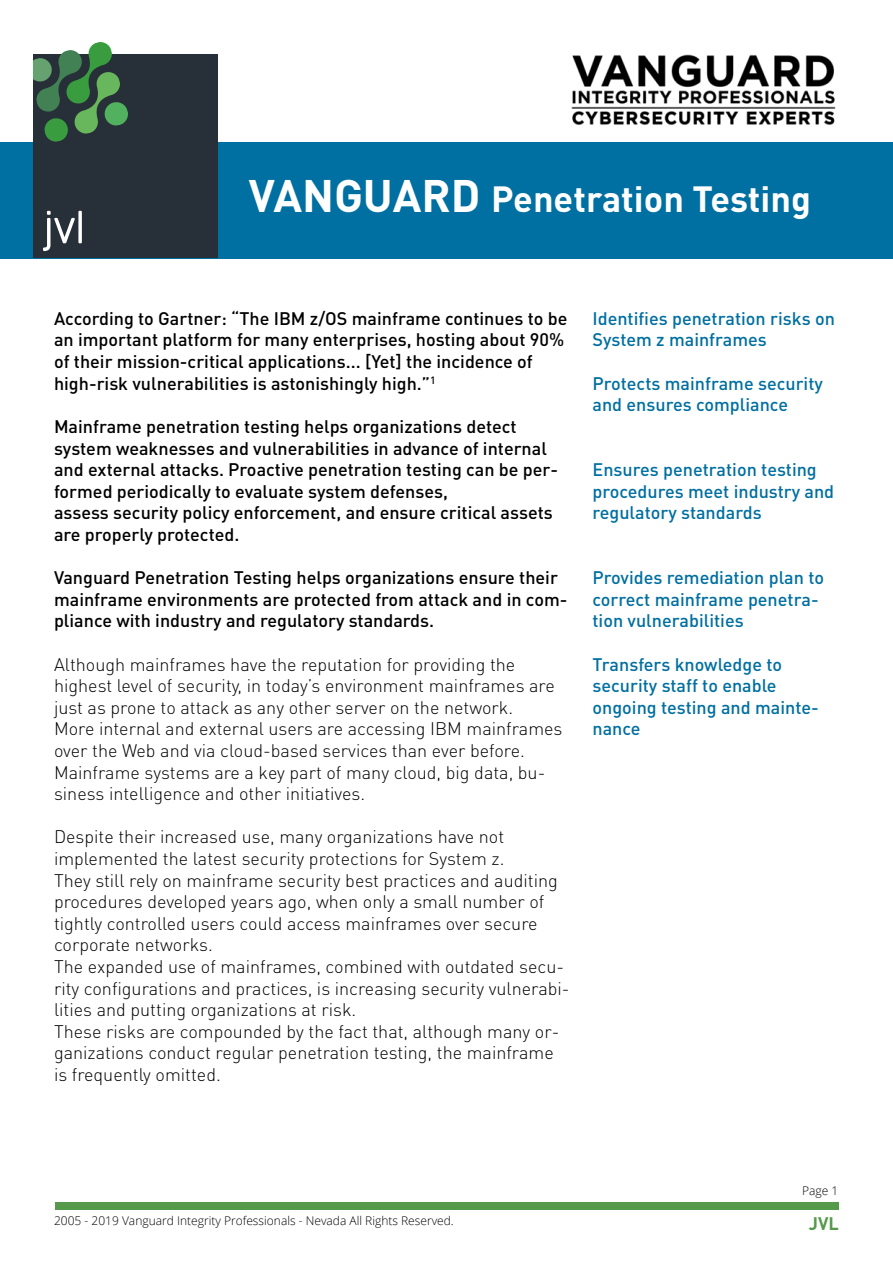
<style>
.page{position:relative;width:893px;height:1263px;background:#fff}
.page>*{position:absolute;margin:0;border:0;box-sizing:border-box;transform-origin:0 0}
.t1{font:700 36px "DIN Pro";color:#fff}
.t2{font:300 18px/21.6px "DIN Pro";color:#000}
.t3{font:500 18px/21.6px "DIN Pro";color:#000}
.t4{font:500 18px/21.6px "DIN Pro";color:#006fa1}
.t5{font:700 18px "DIN Pro";color:#559a4b}
.t6{font:300 12px "Open Sans";color:#000}
.s1{font-size:45px}
</style>
<div class="page">
<div style="left:0;top:142px;width:893px;height:117px;background:#006fa1"></div>
<div style="left:33px;top:55px;width:185px;height:203px;background:#273038"></div>
<svg style="left:33px;top:42px;width:96px;height:100px"></svg>
<svg style="left:43px;top:211px;width:32px;height:40px"></svg>
<svg style="left:78px;top:211px;width:4px;height:32px"></svg>
<img style="left:571px;top:54px;width:265px;height:71px">
<div style="left:55px;top:1202px;width:783px;height:7px;background:#559a4b"></div>
<h1 class="t1" style="left:249px;top:175px;width:564px"><span class="s1">VANGUARD</span> Penetration Testing</h1>
<p class="t3" style="left:54px;top:307px;width:515px">According to Gartner: “The IBM z/OS mainframe continues to be an important platform for many enterprises, hosting about 90% of their mission-critical applications... [Yet] the incidence of high-risk vulnerabilities is astonishingly high.”<sup>1</sup></p>
<p class="t3" style="left:54px;top:415px;width:506px">Mainframe penetration testing helps organizations detect system weaknesses and vulnerabilities in advance of internal and external attacks. Proactive penetration testing can be per&shy;formed periodically to evaluate system defenses,<br>assess security policy enforcement, and ensure critical assets are properly protected.</p>
<p class="t3" style="left:54px;top:566px;width:515px">Vanguard Penetration Testing helps organizations ensure their mainframe environments are protected from attack and in com&shy;pliance with industry and regulatory standards.</p>
<p class="t2" style="left:54px;top:652px;width:510px">Although mainframes have the reputation for providing the highest level of security, in today’s environment mainframes are just as prone to attack as any other server on the network.<br>More internal and external users are accessing IBM mainframes over the Web and via cloud-based services than ever before.<br>Mainframe systems are a key part of many cloud, big data, bu&shy;siness intelligence and other initiatives.</p>
<p class="t2" style="left:54px;top:825px;width:517px">Despite their increased use, many organizations have not implemented the latest security protections for System z.<br>They still rely on mainframe security best practices and auditing procedures developed years ago, when only a small number of tightly controlled users could access mainframes over secure corporate networks.<br>The expanded use of mainframes, combined with outdated secu&shy;rity configurations and practices, is increasing security vulnerabi&shy;lities and putting organizations at risk.<br>These risks are compounded by the fact that, although many or&shy;ganizations conduct regular penetration testing, the mainframe is frequently omitted.</p>
<p class="t4" style="left:592px;top:307px;width:244px">Identifies penetration risks on<br>System z mainframes</p>
<p class="t4" style="left:592px;top:372px;width:232px">Protects mainframe security and ensures compliance</p>
<p class="t4" style="left:592px;top:458px;width:243px">Ensures penetration testing procedures meet industry and regulatory standards</p>
<p class="t4" style="left:592px;top:566px;width:233px">Provides remediation plan to correct mainframe penetra&shy;tion vulnerabilities</p>
<p class="t4" style="left:592px;top:652px;width:228px">Transfers knowledge to security staff to enable ongoing testing and mainte&shy;nance</p>
<p class="t6" style="left:802px;top:1182px;width:38px">Page 1</p>
<p class="t6" style="left:54px;top:1213px;width:401px">2005 - 2019 Vanguard Integrity Professionals - Nevada All Rights Reserved.</p>
<p class="t5" style="left:809px;top:1211px;width:32px">JVL</p>
</div>
